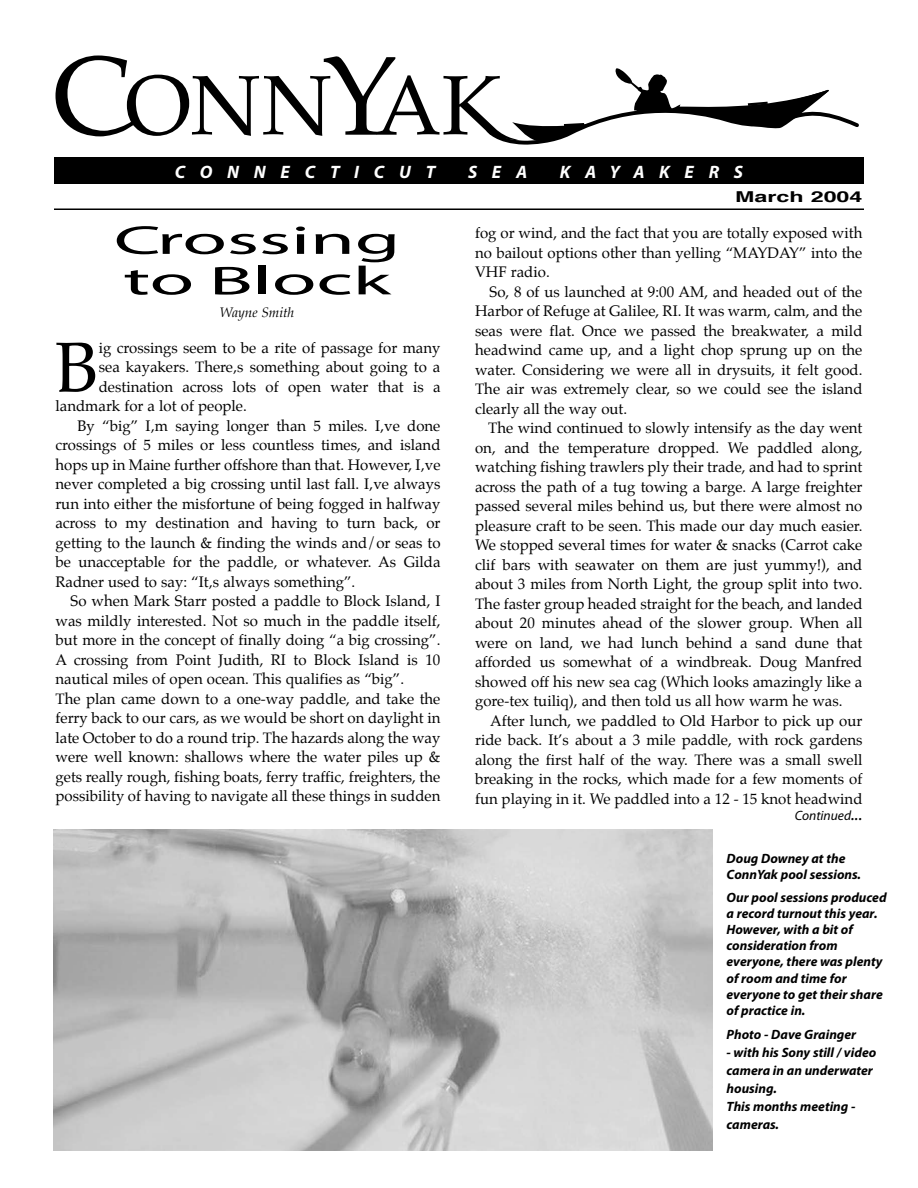
<style>
.page{position:relative;width:918px;height:1188px;background:#fff}
.page>*{position:absolute;margin:0;border:0;box-sizing:border-box;transform-origin:0 0}
.t1{font:70.95px "Palatino";color:#000}
.t2{font:40.5px/40.5px "Myriad Pro";color:#000;scale:2 1}
.t3{font:italic 700 18px "Myriad Pro";letter-spacing:.82em;color:#fff}
.t4{font:15px/19.5px "Palatino";color:#000;text-align:justify}
.t5{font:700 15px "Helvetica";color:#000;scale:1.55 1}
.t6{font:italic 700 13.5px/16.2px "Myriad Pro";color:#000}
.t7{font:italic 13.5px "Myriad Pro";color:#000}
.t8{font:italic 13.5px "Palatino";color:#000}
.s1{font-size:18px}
</style>
<div class="page">
<div style="left:54px;top:157px;width:810px;height:27px;background:#000"></div>
<svg style="left:56px;top:56px;width:803px;height:89px"></svg>
<hr style="left:54px;top:208px;width:810px;height:2px;background:#000">
<img style="left:54px;top:829px;width:658px;height:322px">
<p class="t3" style="left:175px;top:161px;width:262px">Connec tic ut</p>
<p class="t3" style="left:468px;top:161px;width:61px">Sea</p>
<p class="t3" style="left:560px;top:161px;width:183px">Kayakers</p>
<p class="t5" style="left:735px;top:183px;width:84px">March 2004</p>
<h2 class="t2" style="left:114px;top:219px;width:145px">Crossing to Block</h2>
<p class="t8" style="left:220px;top:304px;width:76px">Wayne Smith</p>
<h1 class="t1" style="left:56px;top:321px;width:45px">B</h1>
<p class="t4" style="left:99px;top:339px;width:343px">ig crossings seem to be a rite of passage for many</p>
<p class="t4" style="left:99px;top:359px;width:343px">sea kayakers. There‚s something about going to a</p>
<p class="t4" style="left:99px;top:378px;width:343px">destination across lots of open water that is a</p>
<p class="t4" style="left:55px;top:398px;width:193px">landmark for a lot of people.</p>
<p class="t4" style="left:77px;top:417px;width:365px">By “big” I‚m saying longer than 5 miles. I‚ve done</p>
<p class="t4" style="left:55px;top:437px;width:387px">crossings of 5 miles or less countless times, and island</p>
<p class="t4" style="left:55px;top:456px;width:387px">hops up in Maine further offshore than that. However, I‚ve</p>
<p class="t4" style="left:55px;top:476px;width:387px">never completed a big crossing until last fall. I‚ve always</p>
<p class="t4" style="left:55px;top:495px;width:386px">run into either the misfortune of being fogged in halfway</p>
<p class="t4" style="left:55px;top:515px;width:387px">across to my destination and having to turn back, or</p>
<p class="t4" style="left:55px;top:534px;width:387px">getting to the launch &amp; finding the winds and/or seas to</p>
<p class="t4" style="left:55px;top:554px;width:387px">be unacceptable for the paddle, or whatever. As Gilda</p>
<p class="t4" style="left:55px;top:573px;width:301px">Radner used to say: “It‚s always something”.</p>
<p class="t4" style="left:71px;top:593px;width:371px">So when Mark Starr posted a paddle to Block Island, I</p>
<p class="t4" style="left:55px;top:612px;width:386px">was mildly interested. Not so much in the paddle itself,</p>
<p class="t4" style="left:55px;top:632px;width:386px">but more in the concept of finally doing “a big crossing”.</p>
<p class="t4" style="left:55px;top:651px;width:386px">A crossing from Point Judith, RI to Block Island is 10</p>
<p class="t4" style="left:55px;top:671px;width:350px">nautical miles of open ocean. This qualifies as “big”.</p>
<p class="t4" style="left:55px;top:690px;width:387px">The plan came down to a one-way paddle, and take the</p>
<p class="t4" style="left:55px;top:710px;width:387px">ferry back to our cars, as we would be short on daylight in</p>
<p class="t4" style="left:55px;top:729px;width:386px">late October to do a round trip. The hazards along the way</p>
<p class="t4" style="left:55px;top:749px;width:386px">were well known: shallows where the water piles up &amp;</p>
<p class="t4" style="left:55px;top:768px;width:386px">gets really rough, fishing boats, ferry traffic, freighters, the</p>
<p class="t4" style="left:55px;top:788px;width:387px">possibility of having to navigate all these things in sudden</p>
<p class="t4" style="left:475px;top:225px;width:389px">fog or wind, and the fact that you are totally exposed with no bailout options other than yelling “MAYDAY” into the VHF radio.</p>
<p class="t4" style="left:475px;top:283px;width:389px;text-indent:14px">So, 8 of us launched at 9:00 AM, and headed out of the Harbor of Refuge at Galilee, RI. It was warm, calm, and the seas were flat. Once we passed the breakwater, a mild headwind came up, and a light chop sprung up on the water. Considering we were all in drysuits, it felt good.<br>The air was extremely clear, so we could see the island clearly all the way out.</p>
<p class="t4" style="left:475px;top:420px;width:389px;text-indent:13px">The wind continued to slowly intensify as the day went on, and the temperature dropped. We paddled along, watching fishing trawlers ply their trade, and had to sprint across the path of a tug towing a barge. A large freighter passed several miles behind us, but there were almost no pleasure craft to be seen. This made our day much easier.<br>We stopped several times for water &amp; snacks (Carrot cake clif bars with seawater on them are just yummy!), and about 3 miles from North Light, the group split into two.<br>The faster group headed straight for the beach, and landed about 20 minutes ahead of the slower group. When all were on land, we had lunch behind a sand dune that afforded us somewhat of a windbreak. Doug Manfred showed off his new sea cag (Which looks amazingly like a gore-tex tuiliq), and then told us all how warm he was.</p>
<p class="t4" style="left:475px;top:712px;width:389px;text-indent:15px">After lunch, we paddled to Old Harbor to pick up our ride back. It’s about a 3 mile paddle, with rock gardens along the first half of the way. There was a small swell breaking in the rocks, which made for a few moments of fun playing in it. We paddled into a 12 - 15 knot headwind</p>
<p class="t7" style="left:795px;top:807px;width:69px">Continued<span class="s1">...</span></p>
<p class="t6" style="left:727px;top:850px;width:136px">Doug Downey at the<br>ConnYak pool sessions.</p>
<p class="t6" style="left:727px;top:889px;width:162px">Our pool sessions produced a record turnout this year.<br>However, with a bit of consideration from everyone, there was plenty of room and time for everyone to get their share of practice in.</p>
<p class="t6" style="left:727px;top:1026px;width:132px">Photo - Dave Grainger</p>
<p class="t6" style="left:727px;top:1043px;width:151px;line-height:18px">- with his Sony still / video camera in an underwater housing.<br>This months meeting - cameras.</p>
</div>
